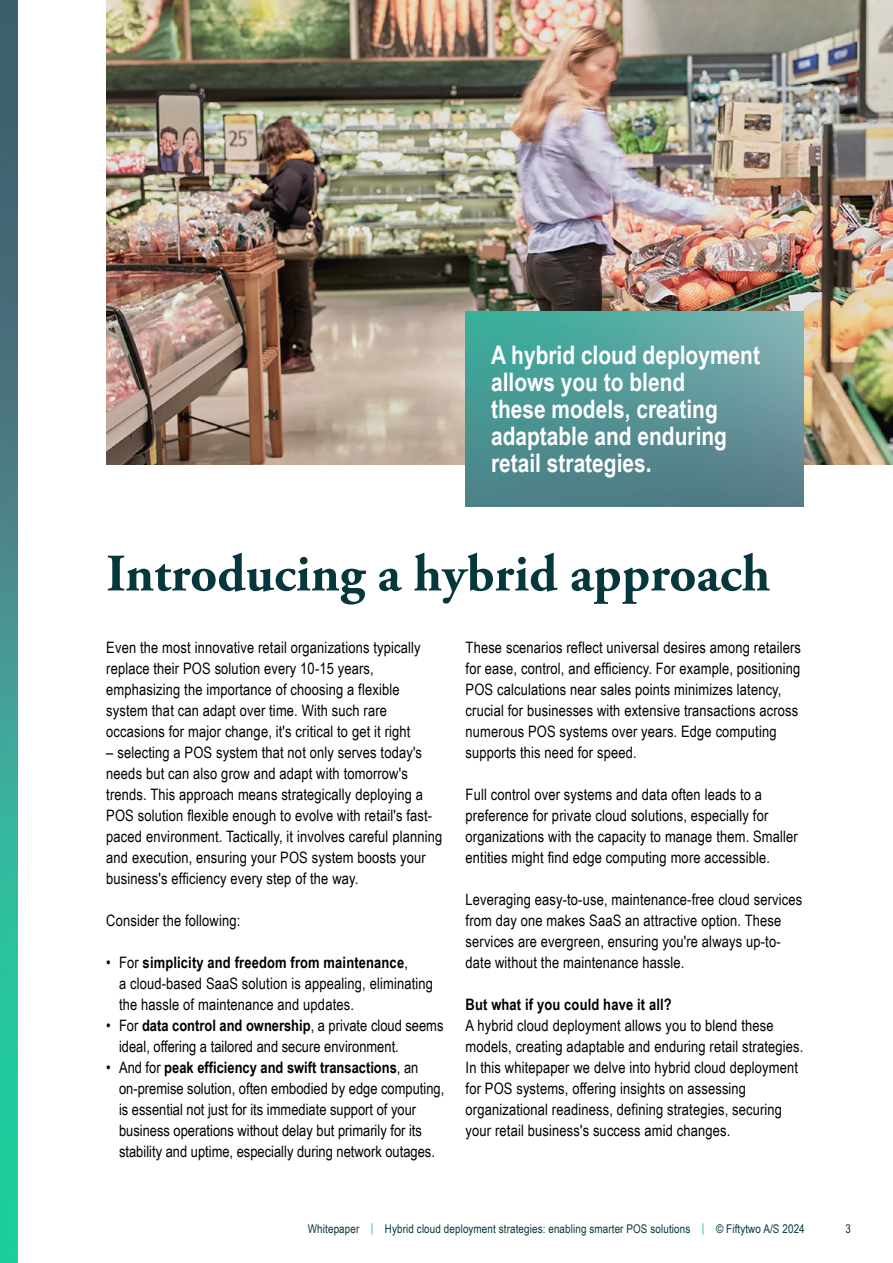
<style>
.page{position:relative;width:893px;height:1263px;background:#fff}
.page>*{position:absolute;margin:0;border:0;box-sizing:border-box;transform-origin:0 0}
.t1{font:700 52.5px "Adobe Garamond Pro";color:#05373c}
.t2{font:700 25.5px/27px "Arial Narrow";color:#fff}
.t3{font:15.75px/21px "Arial Narrow";letter-spacing:.01em;color:#000}
.t4{font:700 15.75px "Arial Narrow";letter-spacing:.01em;color:#000}
.t5{font:12px "Arial Narrow";letter-spacing:.01em;color:#05373c}
.s1{font-weight:700}
.s2{color:#00c77b}
</style>
<div class="page">
<img style="left:106px;top:0;width:787px;height:464px">
<img style="left:466px;top:312px;width:338px;height:194px">
<img style="left:0;top:0;width:17px;height:1263px">
<h2 class="t2" style="left:491px;top:341px;width:270px">A hybrid cloud deployment allows you to blend<br>these models, creating adaptable and enduring retail strategies.</h2>
<h1 class="t1" style="left:106px;top:543px;width:665px">Introducing a hybrid approach</h1>
<p class="t3" style="left:106px;top:636px;width:316px">Even the most innovative retail organizations typically replace their POS solution every 10-15 years, emphasizing the importance of choosing a flexible system that can adapt over time. With such rare occasions for major change, it's critical to get it right</p>
<p class="t3" style="left:106px;top:741px;width:338px">– selecting a POS system that not only serves today's needs but can also grow and adapt with tomorrow's trends. This approach means strategically deploying a POS solution flexible enough to evolve with retail's fast&shy;paced environment. Tactically, it involves careful planning and execution, ensuring your POS system boosts your business's efficiency every step of the way.</p>
<p class="t3" style="left:106px;top:909px;width:136px">Consider the following:</p>
<p class="t3" style="left:119px;top:951px;width:316px;text-indent:-13px">• For <span class="s1">simplicity and freedom from maintenance</span>,<br>a cloud-based SaaS solution is appealing, eliminating the hassle of maintenance and updates.</p>
<p class="t3" style="left:119px;top:1014px;width:326px;text-indent:-13px">• For <span class="s1">data control and ownership</span>, a private cloud seems ideal, offering a tailored and secure environment.</p>
<p class="t3" style="left:119px;top:1056px;width:327px;text-indent:-13px">• And for <span class="s1">peak efficiency and swift transactions</span>, an on-premise solution, often embodied by edge computing, is essential not just for its immediate support of your business operations without delay but primarily for its stability and uptime, especially during network outages.</p>
<p class="t3" style="left:466px;top:636px;width:337px">These scenarios reflect universal desires among retailers for ease, control, and efficiency. For example, positioning POS calculations near sales points minimizes latency, crucial for businesses with extensive transactions across numerous POS systems over years. Edge computing supports this need for speed.</p>
<p class="t3" style="left:466px;top:783px;width:334px">Full control over systems and data often leads to a preference for private cloud solutions, especially for organizations with the capacity to manage them. Smaller entities might find edge computing more accessible.</p>
<p class="t3" style="left:466px;top:888px;width:338px">Leveraging easy-to-use, maintenance-free cloud services from day one makes SaaS an attractive option. These services are evergreen, ensuring you're always up-to&shy;date without the maintenance hassle.</p>
<p class="t4" style="left:466px;top:992px;width:208px">But what if you could have it all?</p>
<p class="t3" style="left:466px;top:1014px;width:339px">A hybrid cloud deployment allows you to blend these models, creating adaptable and enduring retail strategies.<br>In this whitepaper we delve into hybrid cloud deployment for POS systems, offering insights on assessing organizational readiness, defining strategies, securing your retail business's success amid changes.</p>
<p class="t5" style="left:308px;top:1220px;width:498px">Whitepaper <span class="s2">|</span> Hybrid cloud deployment strategies: enabling smarter POS solutions <span class="s2">|</span> © Fiftytwo A/S 2024</p>
<p class="t5" style="left:846px;top:1220px;width:7px">3</p>
</div>
